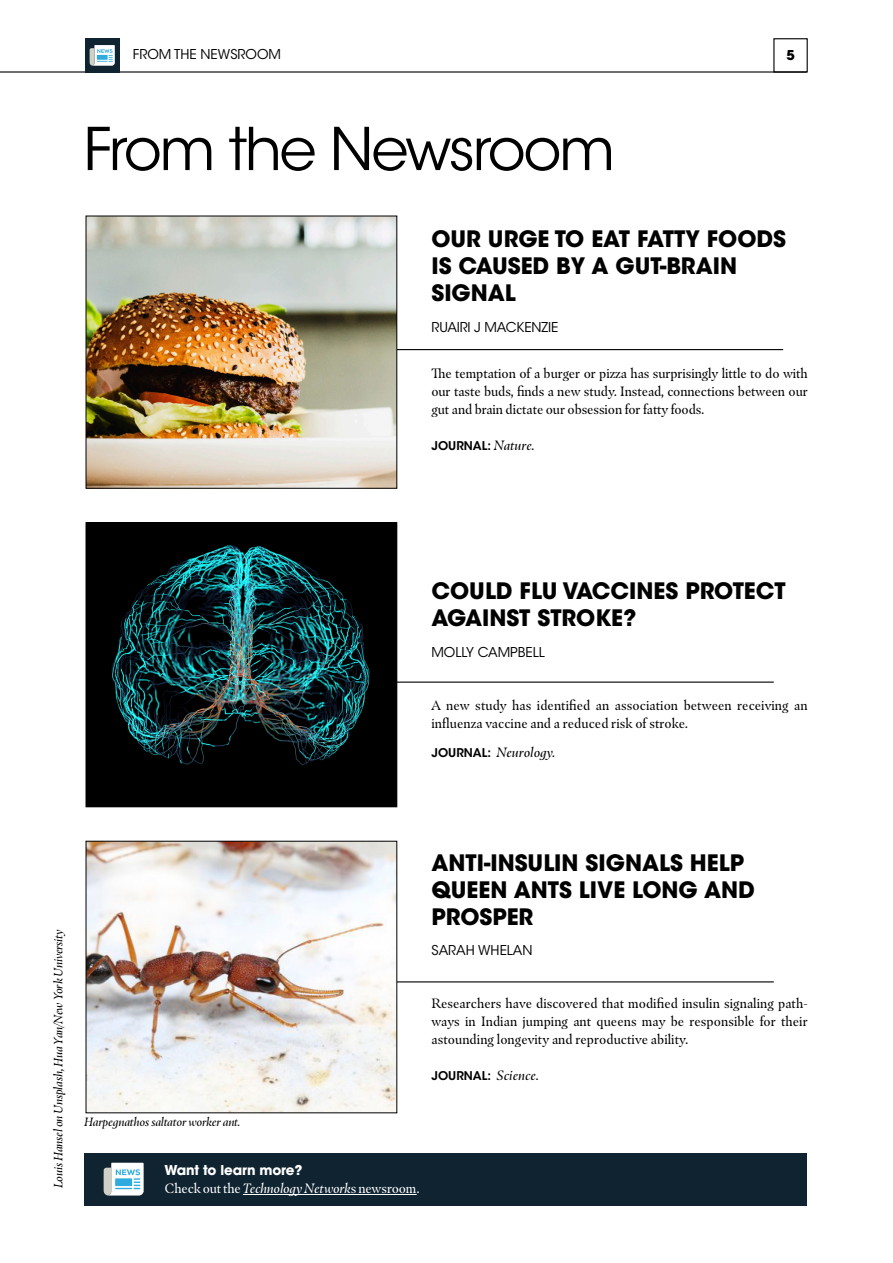
<style>
.page{position:relative;width:893px;height:1263px;background:#fff}
.page>*{position:absolute;margin:0;border:0;box-sizing:border-box;transform-origin:0 0}
.ArticleHed_30pt{font:58.5px "ITC Avant Garde Std";letter-spacing:-.04em;color:#000}
.Hed_10pt{font:700 22.5px/27px "ITC Avant Garde Std";color:#000}
.BodyCopy_9pt{font:13.5px/18px "Masqualero";color:#000;text-align:justify}
.AuthorLine_11pt{font:13.5px "ITC Avant Garde Std";color:#000}
.t1{font:13.5px "Masqualero";letter-spacing:-.015em;color:#fff}
.BodyCopy_9pt-2{font:italic 13.5px "Masqualero";color:#000}
.t2{font:700 13.5px "ITC Avant Garde Std";letter-spacing:-.01em;color:#fff}
.t3{font:700 13.5px "ITC Avant Garde Std";color:#000}
.BodyCopy_9pt-3{font:italic 12px "Masqualero";letter-spacing:-.02em;color:#000}
.BodyCopy_9pt-4{font:600 12px "ITC Avant Garde Std";color:#000}
.Caption_8pt{font:italic 12px "Masqualero";letter-spacing:-.02em;color:#000}
.s1{font-family:"Masqualero";font-weight:400;font-style:italic;font-size:13.5px}
.s2{font-family:"ITC Avant Garde Std";font-weight:600;font-style:normal;font-size:12px}
.s3{font-style:italic}
</style>
<div class="page">
<hr style="left:0;top:71px;width:807px;height:2px;background:#000">
<div style="left:773px;top:38px;width:35px;height:35px;border:1px solid #000"></div>
<div style="left:85px;top:38px;width:34px;height:35px;background:#0f2331"></div>
<svg style="left:90px;top:45px;width:25px;height:21px"></svg>
<div style="left:84px;top:1153px;width:723px;height:52px;background:#0f2331"></div>
<hr style="left:243px;top:1194px;width:174px;height:1px;background:#fff">
<svg style="left:104px;top:1163px;width:40px;height:32px"></svg>
<hr style="left:304px;top:349px;width:479px;height:1px;background:#000">
<img style="left:88px;top:218px;width:307px;height:268px">
<hr style="left:294px;top:681px;width:480px;height:2px;background:#000">
<img style="left:88px;top:524px;width:307px;height:281px">
<div style="left:86px;top:522px;width:311px;height:285px;border:1px solid #000"></div>
<hr style="left:294px;top:981px;width:480px;height:1px;background:#000">
<img style="left:88px;top:843px;width:307px;height:268px">
<p class="AuthorLine_11pt" style="left:133px;top:46px;width:150px">FROM THE NEWSROOM</p>
<p class="t3" style="left:786px;top:47px;width:10px">5</p>
<p class="ArticleHed_30pt" style="left:83px;top:113px;width:533px">From the Newsroom</p>
<p class="Hed_10pt" style="left:431px;top:225px;width:356px">OUR URGE TO EAT FATTY FOODS<br>IS CAUSED BY A GUT-BRAIN<br>SIGNAL</p>
<p class="AuthorLine_11pt" style="left:431px;top:319px;width:128px">RUAIRI J MACKENZIE</p>
<p class="BodyCopy_9pt" style="left:431px;top:364px;width:378px">The temptation of a burger or pizza has surprisingly little to do with our taste buds, finds a new study. Instead, connections between our gut and brain dictate our obsession for fatty foods.</p>
<p class="BodyCopy_9pt-4" style="left:431px;top:438px;width:105px">JOURNAL: <span class="s1">Nature.</span></p>
<p class="Hed_10pt" style="left:431px;top:577px;width:356px">COULD FLU VACCINES PROTECT<br>AGAINST STROKE?</p>
<p class="AuthorLine_11pt" style="left:431px;top:643px;width:115px">MOLLY CAMPBELL</p>
<p class="BodyCopy_9pt" style="left:431px;top:697px;width:378px">A new study has identified an association between receiving an influenza vaccine and a reduced risk of stroke.</p>
<p class="BodyCopy_9pt-2" style="left:431px;top:744px;width:125px"><span class="s2">JOURNAL:</span> Neurology.</p>
<p class="BodyCopy_9pt-3" style="left:51px;top:1188px;width:261px;rotate:-90deg">Louis Hansel on Unsplash, Hua Yan/New York University</p>
<p class="Hed_10pt" style="left:431px;top:849px;width:325px">ANTI-INSULIN SIGNALS HELP<br>QUEEN ANTS LIVE LONG AND<br>PROSPER</p>
<p class="AuthorLine_11pt" style="left:431px;top:942px;width:103px">SARAH WHELAN</p>
<p class="Caption_8pt" style="left:84px;top:1114px;width:158px">Harpegnathos saltator worker ant.</p>
<p class="BodyCopy_9pt" style="left:431px;top:994px;width:378px">Researchers have discovered that modified insulin signaling path&shy;ways in Indian jumping ant queens may be responsible for their astounding longevity and reproductive ability.</p>
<p class="BodyCopy_9pt-4" style="left:431px;top:1068px;width:109px">JOURNAL: <span class="s1">Science.</span></p>
<p class="t2" style="left:165px;top:1161px;width:139px">Want to learn more?</p>
<p class="t1" style="left:165px;top:1180px;width:256px">Check out the <span class="s3">Technology Network</span>s newsroom.</p>
</div>
